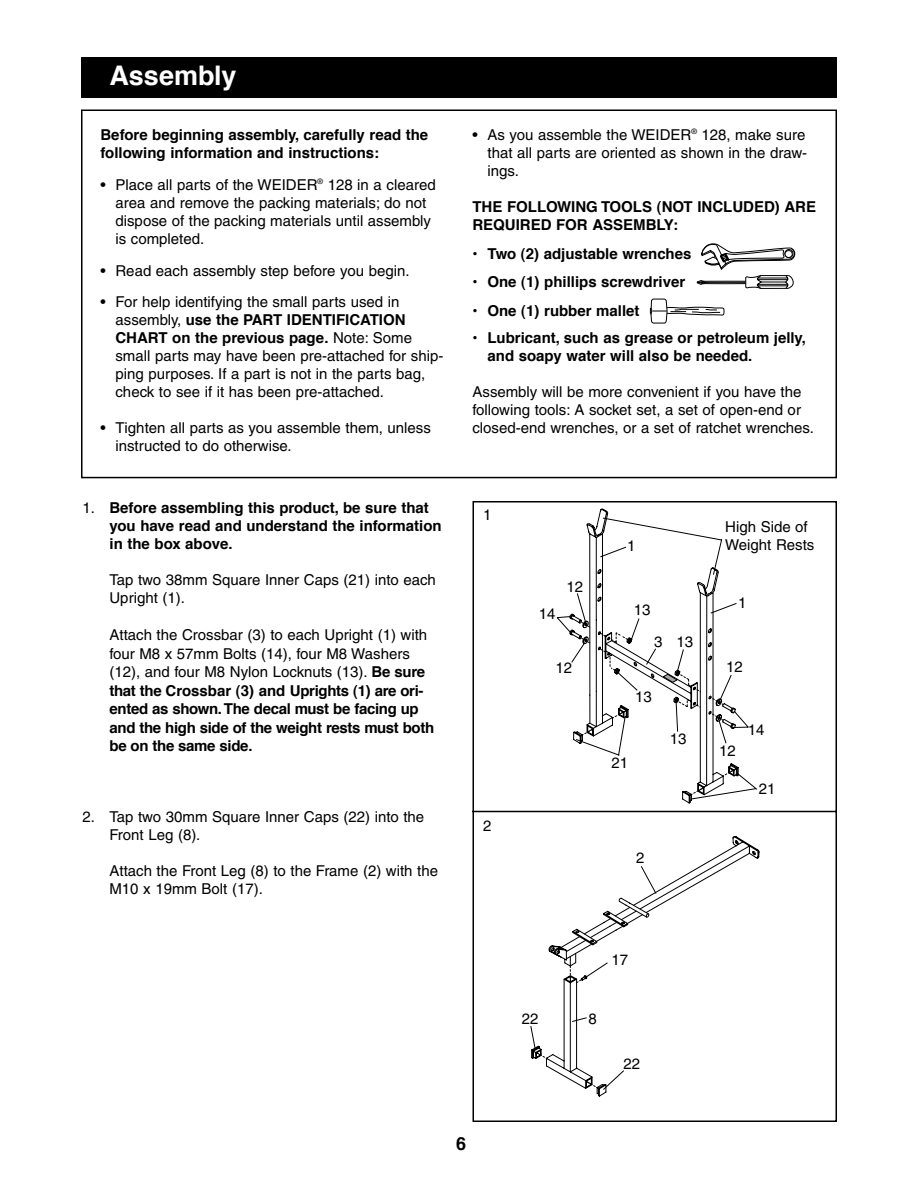
<style>
.page{position:relative;width:918px;height:1188px;background:#fff}
.page>*{position:absolute;margin:0;border:0;box-sizing:border-box;transform-origin:0 0}
.t1{font:700 27px "Helvetica";color:#fff}
.t2{font:700 18px "Helvetica";color:#000}
.t3{font:15px/18px "Helvetica";color:#000}
.t4{font:700 15px/18px "Helvetica";color:#000}
.t5{font:700 15px/18.5px "Helvetica";letter-spacing:-.02em;color:#000}
.s1{font-weight:700}
.s2{font-weight:400}
</style>
<div class="page">
<svg style="left:472px;top:501px;width:365px;height:621px"></svg>
<div style="left:483px;top:821px;width:341px;height:290px;background:#fff"></div>
<div style="left:480px;top:508px;width:347px;height:298px;background:#fff"></div>
<div style="left:482px;top:818px;width:34px;height:33px;background:#fff"></div>
<svg style="left:650px;top:298px;width:74px;height:26px"></svg>
<svg style="left:696px;top:243px;width:100px;height:46px"></svg>
<div style="left:81px;top:110px;width:756px;height:368px;border:2px solid #000"></div>
<svg style="left:530px;top:616px;width:219px;height:475px"></svg>
<svg style="left:569px;top:509px;width:188px;height:294px"></svg>
<div style="left:81px;top:57px;width:756px;height:41px;background:#000"></div>
<h1 class="t1" style="left:110px;top:65px;width:128px">Assembly</h1>
<p class="t4" style="left:100px;top:127px;width:329px">Before beginning assembly, carefully read the following information and instructions:</p>
<p class="t3" style="left:116px;top:177px;width:322px;text-indent:-15px">• Place all parts of the WEIDER<sup>®</sup> 128 in a cleared area and remove the packing materials; do not dispose of the packing materials until assembly is completed.</p>
<p class="t3" style="left:100px;top:263px;width:311px">• Read each assembly step before you begin.</p>
<p class="t3" style="left:116px;top:295px;width:329px;text-indent:-15px">• For help identifying the small parts used in assembly, <span class="s1">use the PART IDENTIFICATION CHART on the previous page.</span> Note: Some small parts may have been pre-attached for ship&shy;ping purposes. If a part is not in the parts bag, check to see if it has been pre-attached.</p>
<p class="t3" style="left:116px;top:421px;width:317px;text-indent:-15px">• Tighten all parts as you assemble them, unless instructed to do otherwise.</p>
<p class="t4" style="left:110px;top:500px;width:334px;text-indent:-27px"><span class="s2">1.</span> Before assembling this product, be sure that you have read and understand the information in the box above.</p>
<p class="t3" style="left:110px;top:572px;width:328px">Tap two 38mm Square Inner Caps (21) into each<br>Upright (1).</p>
<p class="t5" style="left:109px;top:627px;width:326px"><span class="s2">Attach the Crossbar (3) to each Upright (1) with four M8 x 57mm Bolts (14), four M8 Washers (12), and four M8 Nylon Locknuts (13).</span> Be sure that the Crossbar (3) and Uprights (1) are ori&shy;ented as shown.The decal must be facing up and the high side of the weight rests must both be on the same side.</p>
<p class="t3" style="left:109px;top:809px;width:316px;text-indent:-27px">2. Tap two 30mm Square Inner Caps (22) into the<br>Front Leg (8).</p>
<p class="t3" style="left:109px;top:863px;width:330px">Attach the Front Leg (8) to the Frame (2) with the<br>M10 x 19mm Bolt (17).</p>
<p class="t3" style="left:488px;top:127px;width:321px;text-indent:-15px">• As you assemble the WEIDER<sup>®</sup> 128, make sure that all parts are oriented as shown in the draw&shy;ings.</p>
<p class="t4" style="left:472px;top:199px;width:345px">THE FOLLOWING TOOLS (NOT INCLUDED) ARE<br>REQUIRED FOR ASSEMBLY:</p>
<p class="t4" style="left:472px;top:246px;width:220px">• Two (2) adjustable wrenches</p>
<p class="t4" style="left:472px;top:274px;width:214px">• One (1) phillips screwdriver</p>
<p class="t4" style="left:472px;top:303px;width:169px">• One (1) rubber mallet</p>
<p class="t4" style="left:488px;top:330px;width:320px;text-indent:-15px">• Lubricant, such as grease or petroleum jelly, and soapy water will also be needed.</p>
<p class="t3" style="left:472px;top:385px;width:343px">Assembly will be more convenient if you have the following tools: A socket set, a set of open-end or closed-end wrenches, or a set of ratchet wrenches.</p>
<p class="t3" style="left:483px;top:507px;width:10px">1</p>
<p class="t3" style="left:483px;top:818px;width:10px">2</p>
<p class="t3" style="left:539px;top:606px;width:18px">14</p>
<p class="t3" style="left:566px;top:579px;width:18px">12</p>
<p class="t3" style="left:555px;top:660px;width:18px">12</p>
<p class="t3" style="left:627px;top:538px;width:10px">1</p>
<p class="t3" style="left:634px;top:602px;width:18px">13</p>
<p class="t3" style="left:654px;top:634px;width:40px">3 13</p>
<p class="t3" style="left:635px;top:689px;width:18px">13</p>
<p class="t3" style="left:611px;top:755px;width:18px">21</p>
<p class="t3" style="left:670px;top:731px;width:18px">13</p>
<p class="t3" style="left:636px;top:850px;width:10px">2</p>
<p class="t3" style="left:725px;top:520px;width:91px">High Side of<br>Weight Rests</p>
<p class="t3" style="left:738px;top:595px;width:10px">1</p>
<p class="t3" style="left:726px;top:659px;width:18px">12</p>
<p class="t3" style="left:719px;top:743px;width:18px">12</p>
<p class="t3" style="left:748px;top:722px;width:18px">14</p>
<p class="t3" style="left:759px;top:781px;width:18px">21</p>
<p class="t3" style="left:522px;top:1011px;width:18px">22</p>
<p class="t3" style="left:612px;top:952px;width:18px">17</p>
<p class="t3" style="left:589px;top:1011px;width:10px">8</p>
<p class="t3" style="left:623px;top:1056px;width:18px">22</p>
<p class="t2" style="left:456px;top:1136px;width:12px">6</p>
</div>
